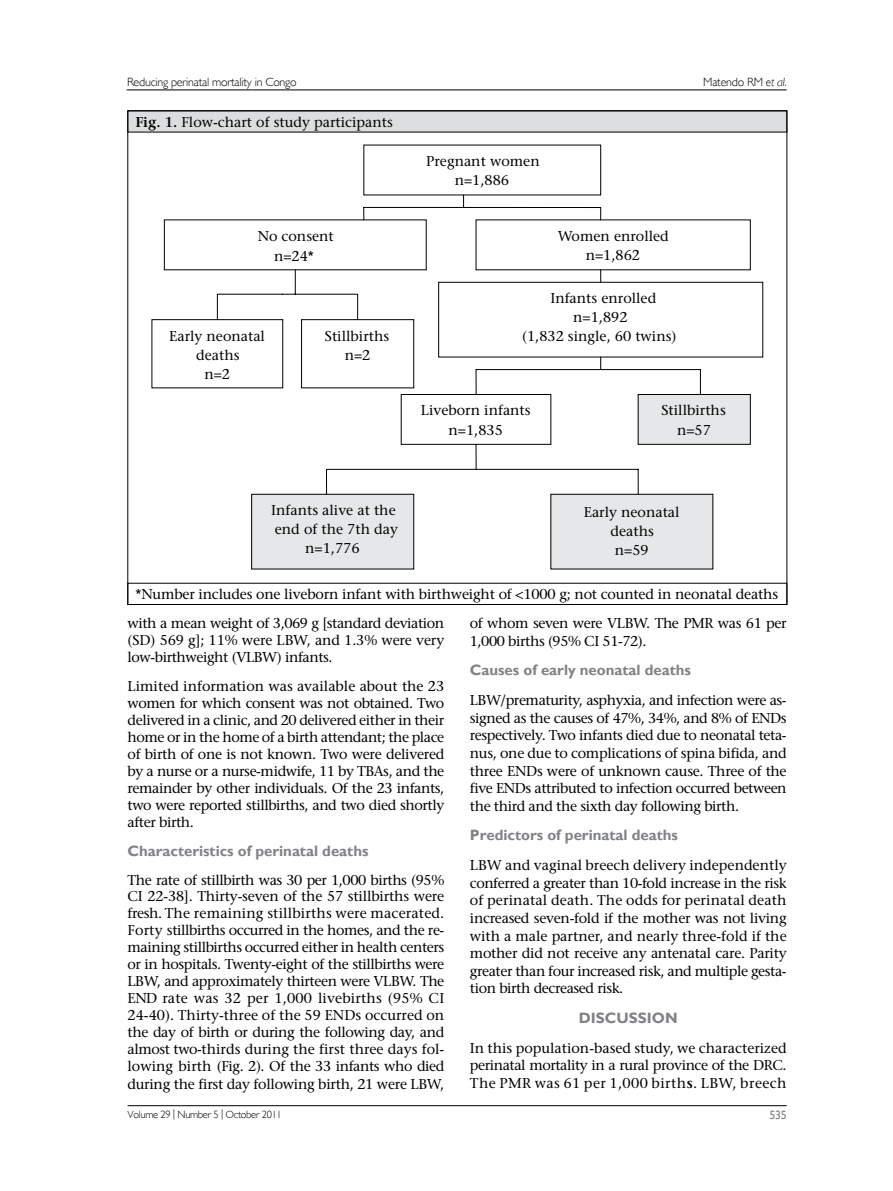
<style>
.page{position:relative;width:893px;height:1191px;background:#fff}
.page>*{position:absolute;margin:0;border:0;box-sizing:border-box;transform-origin:0 0}
.t1{font:700 15px "Gill Sans";color:#808285}
.t2{font:500 14.25px/17px "Stone Serif Std";letter-spacing:-.015em;color:#000;text-align:center}
.t3{font:300 12px "Gill Sans";letter-spacing:-.02em;color:#000}
.t4{font:12px "Gill Sans";color:#808285}
.t5{font:300 10.5px "Gill Sans";letter-spacing:-.03em;color:#000}
.s1{font-style:italic}
.s2{font-weight:600}
</style>
<div class="page">
<hr style="left:127px;top:90px;width:660px;height:1px;background:#000">
<hr style="left:128px;top:1105px;width:659px;height:1px;background:#000">
<div style="left:128px;top:111px;width:659px;height:21px;background:#dcddde"></div>
<svg style="left:164px;top:145px;width:587px;height:424px"></svg>
<svg style="left:326px;top:470px;width:1px;height:24px"></svg>
<svg style="left:638px;top:470px;width:1px;height:24px"></svg>
<hr style="left:326px;top:469px;width:313px;height:1px;background:#000">
<svg style="left:600px;top:270px;width:1px;height:12px"></svg>
<svg style="left:700px;top:369px;width:1px;height:25px"></svg>
<hr style="left:476px;top:369px;width:224px;height:1px;background:#000">
<svg style="left:600px;top:357px;width:1px;height:12px"></svg>
<svg style="left:600px;top:208px;width:1px;height:12px"></svg>
<svg style="left:363px;top:207px;width:1px;height:13px"></svg>
<hr style="left:364px;top:207px;width:237px;height:1px;background:#000">
<svg style="left:463px;top:195px;width:1px;height:12px"></svg>
<div style="left:438px;top:282px;width:325px;height:75px;border:1px solid #000"></div>
<svg style="left:476px;top:444px;width:1px;height:25px"></svg>
<svg style="left:476px;top:369px;width:1px;height:25px"></svg>
<svg style="left:151px;top:269px;width:263px;height:119px"></svg>
<p class="t3" style="left:127px;top:75px;width:171px">Reducing perinatal mortality in Congo</p>
<p class="t3" style="left:703px;top:75px;width:85px">Matendo RM <span class="s1">et al.</span></p>
<p class="t2" style="left:136px;top:113px;width:259px"><span class="s2">Fig. 1.</span> Flow-chart of study participants</p>
<p class="t2" style="left:426px;top:151px;width:115px;line-height:19.2px">Pregnant women n=1,886</p>
<p class="t2" style="left:258px;top:226px;width:78px;line-height:20.4px">No consent n=24*</p>
<p class="t2" style="left:558px;top:226px;width:113px;line-height:19.2px">Women enrolled n=1,862</p>
<p class="t2" style="left:550px;top:289px;width:107px;line-height:19px">Infants enrolled n=1,892</p>
<p class="t2" style="left:169px;top:327px;width:97px">Early neonatal</p>
<p class="t2" style="left:522px;top:328px;width:156px">(1,832 single, 60 twins)</p>
<p class="t2" style="left:196px;top:345px;width:45px;line-height:19px">deaths n=2</p>
<p class="t2" style="left:325px;top:326px;width:66px;line-height:19.2px">Stillbirths n=2</p>
<p class="t2" style="left:421px;top:401px;width:111px;line-height:19px">Liveborn infants n=1,835</p>
<p class="t2" style="left:661px;top:401px;width:66px;line-height:19.2px">Stillbirths n=57</p>
<p class="t2" style="left:271px;top:501px;width:128px;line-height:19px">Infants alive at the end of the 7th day n=1,776</p>
<p class="t2" style="left:584px;top:502px;width:97px;line-height:19px">Early neonatal deaths<br>n=59</p>
<p class="t2" style="left:136px;top:585px;width:644px">*Number includes one liveborn infant with birthweight of &lt;1000 g; not counted in neonatal deaths</p>
<p class="t2" style="left:128px;top:614px;width:318px;text-align:justify">with a mean weight of 3,069 g [standard deviation (SD) 569 g]; 11% were LBW, and 1.3% were very low-birthweight (VLBW) infants.</p>
<p class="t2" style="left:128px;top:677px;width:318px;text-align:justify">Limited information was available about the 23 women for which consent was not obtained. Two delivered in a clinic, and 20 delivered either in their home or in the home of a birth attendant; the place of birth of one is not known. Two were delivered by a nurse or a nurse-midwife, 11 by TBAs, and the remainder by other individuals. Of the 23 infants, two were reported stillbirths, and two died shortly after birth.</p>
<p class="t1" style="left:128px;top:841px;width:242px">Characteristics of perinatal deaths</p>
<p class="t2" style="left:128px;top:871px;width:318px;text-align:justify">The rate of stillbirth was 30 per 1,000 births (95% CI 22-38]. Thirty-seven of the 57 stillbirths were fresh. The remaining stillbirths were macerated.<br>Forty stillbirths occurred in the homes, and the re&shy;maining stillbirths occurred either in health centers or in hospitals. Twenty-eight of the stillbirths were LBW, and approximately thirteen were VLBW. The END rate was 32 per 1,000 livebirths (95% CI 24-40). Thirty-three of the 59 ENDs occurred on the day of birth or during the following day, and almost two-thirds during the first three days fol&shy;lowing birth (Fig. 2). Of the 33 infants who died during the first day following birth, 21 were LBW,</p>
<p class="t2" style="left:470px;top:614px;width:318px;line-height:17.7px;text-align:left">of whom seven were VLBW. The PMR was 61 per<br>1,000 births (95% CI 51-72).</p>
<p class="t1" style="left:470px;top:661px;width:223px">Causes of early neonatal deaths</p>
<p class="t2" style="left:470px;top:691px;width:318px;line-height:17.7px;text-align:justify">LBW/prematurity, asphyxia, and infection were as&shy;signed as the causes of 47%, 34%, and 8% of ENDs respectively. Two infants died due to neonatal teta&shy;nus, one due to complications of spina bifida, and three ENDs were of unknown cause. Three of the five ENDs attributed to infection occurred between the third and the sixth day following birth.</p>
<p class="t1" style="left:470px;top:826px;width:210px">Predictors of perinatal deaths</p>
<p class="t2" style="left:470px;top:856px;width:318px;line-height:17.7px;text-align:justify">LBW and vaginal breech delivery independently conferred a greater than 10-fold increase in the risk of perinatal death. The odds for perinatal death increased seven-fold if the mother was not living with a male partner, and nearly three-fold if the mother did not receive any antenatal care. Parity greater than four increased risk, and multiple gesta&shy;tion birth decreased risk.</p>
<p class="t1" style="left:579px;top:1009px;width:100px">DISCUSSION</p>
<p class="t2" style="left:470px;top:1039px;width:318px;line-height:17.4px;text-align:justify">In this population-based study, we characterized perinatal mortality in a rural province of the DRC.<br>The PMR was 61 per 1,000 birth<span class="s2">s</span>. LBW, breech</p>
<p class="t5" style="left:128px;top:1108px;width:156px">Volume 29 | Number 5 | October 2011</p>
<p class="t4" style="left:769px;top:1107px;width:19px">535</p>
</div>
